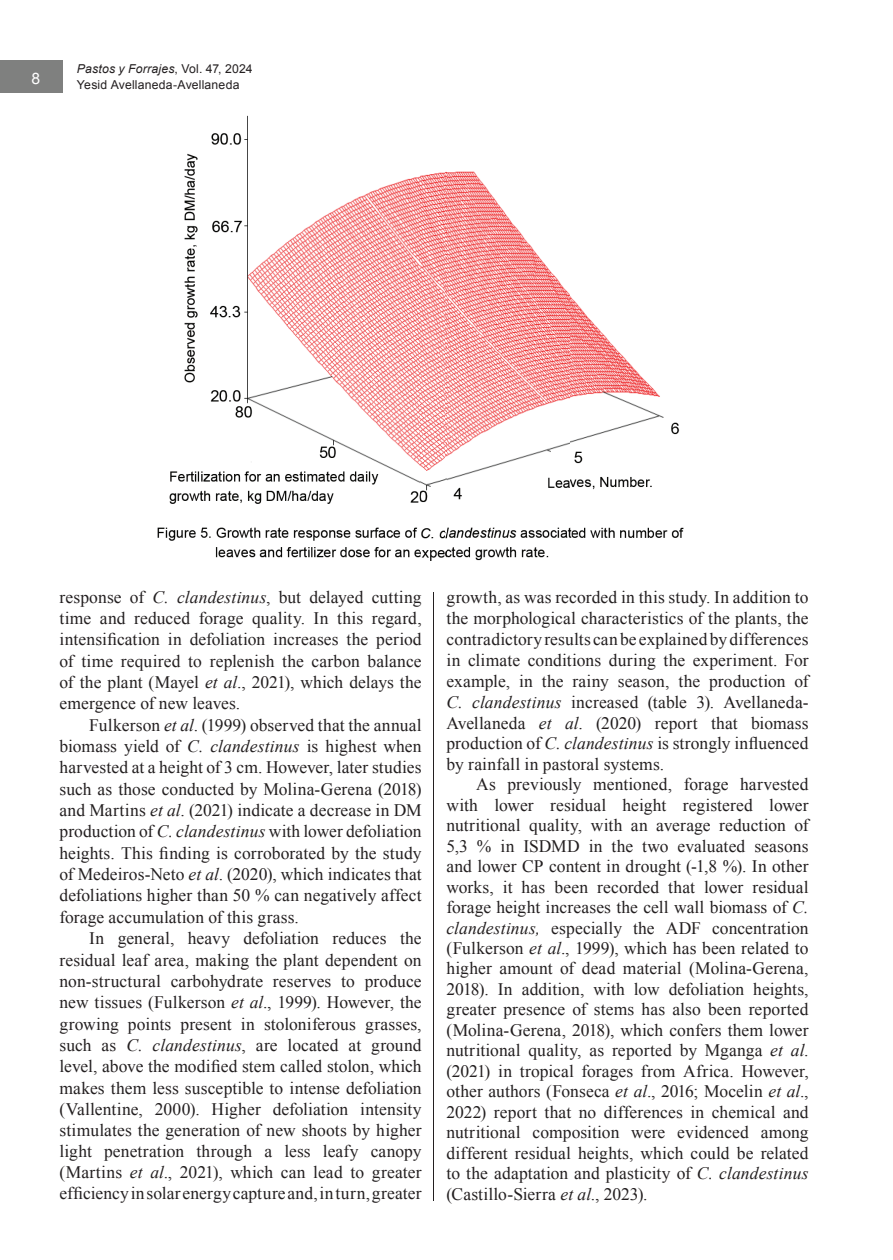
<style>
.page{position:relative;width:893px;height:1260px;background:#fff}
.page>*{position:absolute;margin:0;border:0;box-sizing:border-box;transform-origin:0 0}
.t1{font:17.5px/20.5px "Times New Roman";letter-spacing:.005em;color:#231f20;text-align:justify}
.t2{font:15.75px "Arial";color:#fff}
.t3{font:12.25px/15.8px "Arial";letter-spacing:.015em;color:#231f20}
.s1{font-style:italic}
</style>
<div class="page">
<div style="left:0;top:60px;width:62px;height:33px;background:#7f807f"></div>
<hr style="left:433px;top:114px;width:1px;height:1086px;background:#231f20">
<div style="left:421px;top:114px;width:24px;height:477px;background:#fff"></div>
<img style="left:157px;top:115px;width:527px;height:445px">
<img style="left:421px;top:115px;width:25px;height:445px">
<p class="t2" style="left:32px;top:68px;width:10px">8</p>
<p class="t3" style="left:77px;top:61px;width:177px"><span class="s1">Pastos y Forrajes</span>, Vol. 47, 2024<br>Yesid Avellaneda-Avellaneda</p>
<p class="t1" style="left:60px;top:587px;width:364px;line-height:21.2px">response of <span class="s1">C. clandestinus</span>, but delayed cutting time and reduced forage quality. In this regard, intensification in defoliation increases the period of time required to replenish the carbon balance of the plant (Mayel <span class="s1">et al</span>., 2021), which delays the emergence of new leaves.</p>
<p class="t1" style="left:60px;top:714px;width:364px;line-height:21.3px;text-indent:30px">Fulkerson <span class="s1">et al</span>. (1999) observed that the annual biomass yield of <span class="s1">C. clandestinus</span> is highest when harvested at a height of 3 cm. However, later studies such as those conducted by Molina-Gerena (2018) and Martins <span class="s1">et al</span>. (2021) indicate a decrease in DM production of <span class="s1">C. clandestinus</span> with lower defoliation heights. This finding is corroborated by the study of Medeiros-Neto <span class="s1">et al</span>. (2020), which indicates that defoliations higher than 50 % can negatively affect forage accumulation of this grass.</p>
<p class="t1" style="left:60px;top:927px;width:364px;line-height:21.2px;text-indent:30px">In general, heavy defoliation reduces the residual leaf area, making the plant dependent on non-structural carbohydrate reserves to produce new tissues (Fulkerson <span class="s1">et al</span>., 1999). However, the growing points present in stoloniferous grasses, such as <span class="s1">C. clandestinus</span>, are located at ground level, above the modified stem called stolon, which makes them less susceptible to intense defoliation (Vallentine, 2000). Higher defoliation intensity stimulates the generation of new shoots by higher light penetration through a less leafy canopy (Martins <span class="s1">et al</span>., 2021), which can lead to greater efficiency in solar energy capture and, in turn, greater</p>
<p class="t1" style="left:446px;top:587px;width:364px">growth, as was recorded in this study. In addition to the morphological characteristics of the plants, the contradictory results can be explained by differences in climate conditions during the experiment. For example, in the rainy season, the production of <span class="s1">C. clandestinus</span> increased (table 3). Avellaneda-Avellaneda <span class="s1">et al</span>. (2020) report that biomass production of <span class="s1">C. clandestinus</span> is strongly influenced by rainfall in pastoral systems.</p>
<p class="t1" style="left:446px;top:774px;width:364px;text-indent:30px">As previously mentioned, forage harvested with lower residual height registered lower nutritional quality, with an average reduction of 5,3 % in ISDMD in the two evaluated seasons and lower CP content in drought (-1,8 %). In other works, it has been recorded that lower residual forage height increases the cell wall biomass of <span class="s1">C. clandestinus,</span> especially the ADF concentration (Fulkerson <span class="s1">et al</span>., 1999), which has been related to higher amount of dead material (Molina-Gerena, 2018). In addition, with low defoliation heights, greater presence of stems has also been reported (Molina-Gerena, 2018), which confers them lower nutritional quality, as reported by Mganga <span class="s1">et al</span>. (2021) in tropical forages from Africa. However, other authors (Fonseca <span class="s1">et al</span>., 2016; Mocelin <span class="s1">et al</span>., 2022) report that no differences in chemical and nutritional composition were evidenced among different residual heights, which could be related to the adaptation and plasticity of <span class="s1">C. clandestinus </span>(Castillo-Sierra <span class="s1">et al</span>., 2023).</p>
</div>
